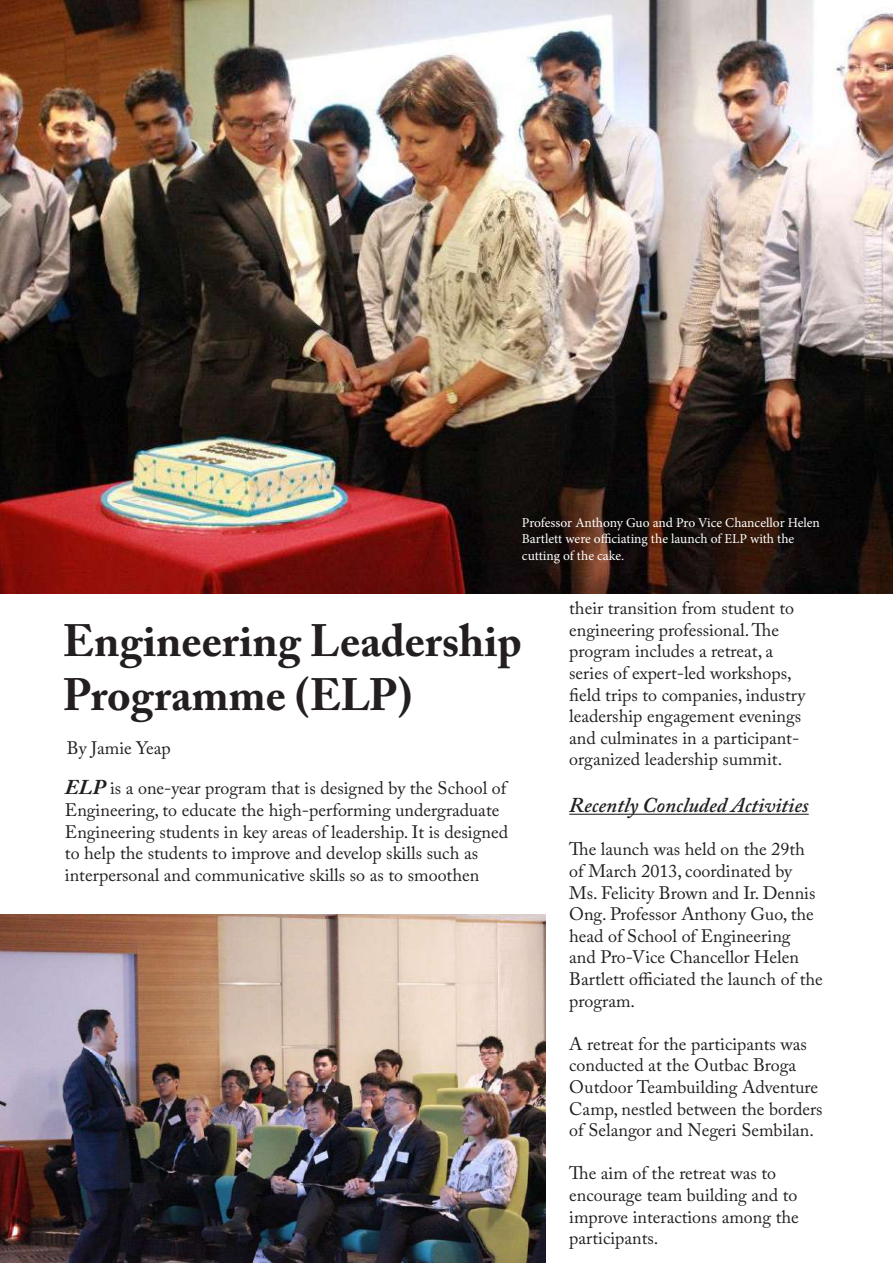
<style>
.page{position:relative;width:893px;height:1263px;background:#fff}
.page>*{position:absolute;margin:0;border:0;box-sizing:border-box;transform-origin:0 0}
.t1{font:700 45px/54px "Adobe Caslon Pro";color:#231f20}
.t2{font:italic 600 21px "Adobe Caslon Pro";color:#231f20}
.t3{font:18px/21.6px "Adobe Caslon Pro";color:#231f20}
.t4{font:13.5px/16.2px "Minion Pro";letter-spacing:-.005em;color:#fff}
.s1{font-weight:700;font-style:italic;font-size:21px}
</style>
<div class="page">
<img style="left:0;top:0;width:893px;height:594px">
<img style="left:0;top:914px;width:546px;height:349px">
<hr style="left:569px;top:814px;width:240px;height:1px;background:#231f20">
<p class="t4" style="left:522px;top:515px;width:300px">Professor Anthony Guo and Pro Vice Chancellor Helen<br>Bartlett were officiating the launch of ELP with the cutting of the cake.</p>
<h1 class="t1" style="left:63px;top:613px;width:460px">Engineering Leadership<br>Programme (ELP)</h1>
<p class="t3" style="left:67px;top:737px;width:105px">By Jamie Yeap</p>
<p class="t3" style="left:65px;top:777px;width:445px"><span class="s1">ELP</span> is a one-year program that is designed by the School of Engineering, to educate the high-performing undergraduate Engineering students in key areas of leadership. It is designed to help the students to improve and develop skills such as interpersonal and communicative skills so as to smoothen</p>
<p class="t3" style="left:569px;top:597px;width:238px">their transition from student to engineering professional. The program includes a retreat, a series of expert-led workshops, field trips to companies, industry leadership engagement evenings and culminates in a participant&shy;organized leadership summit.</p>
<p class="t2" style="left:569px;top:793px;width:241px">Recently Concluded Activities</p>
<p class="t3" style="left:569px;top:838px;width:255px">The launch was held on the 29th of March 2013, coordinated by<br>Ms. Felicity Brown and Ir. Dennis<br>Ong. Professor Anthony Guo, the head of School of Engineering<br>and Pro-Vice Chancellor Helen<br>Bartlett officiated the launch of the program.</p>
<p class="t3" style="left:569px;top:1033px;width:255px">A retreat for the participants was conducted at the Outbac Broga<br>Outdoor Teambuilding Adventure<br>Camp, nestled between the borders of Selangor and Negeri Sembilan.</p>
<p class="t3" style="left:569px;top:1162px;width:231px">The aim of the retreat was to encourage team building and to improve interactions among the participants.</p>
</div>
